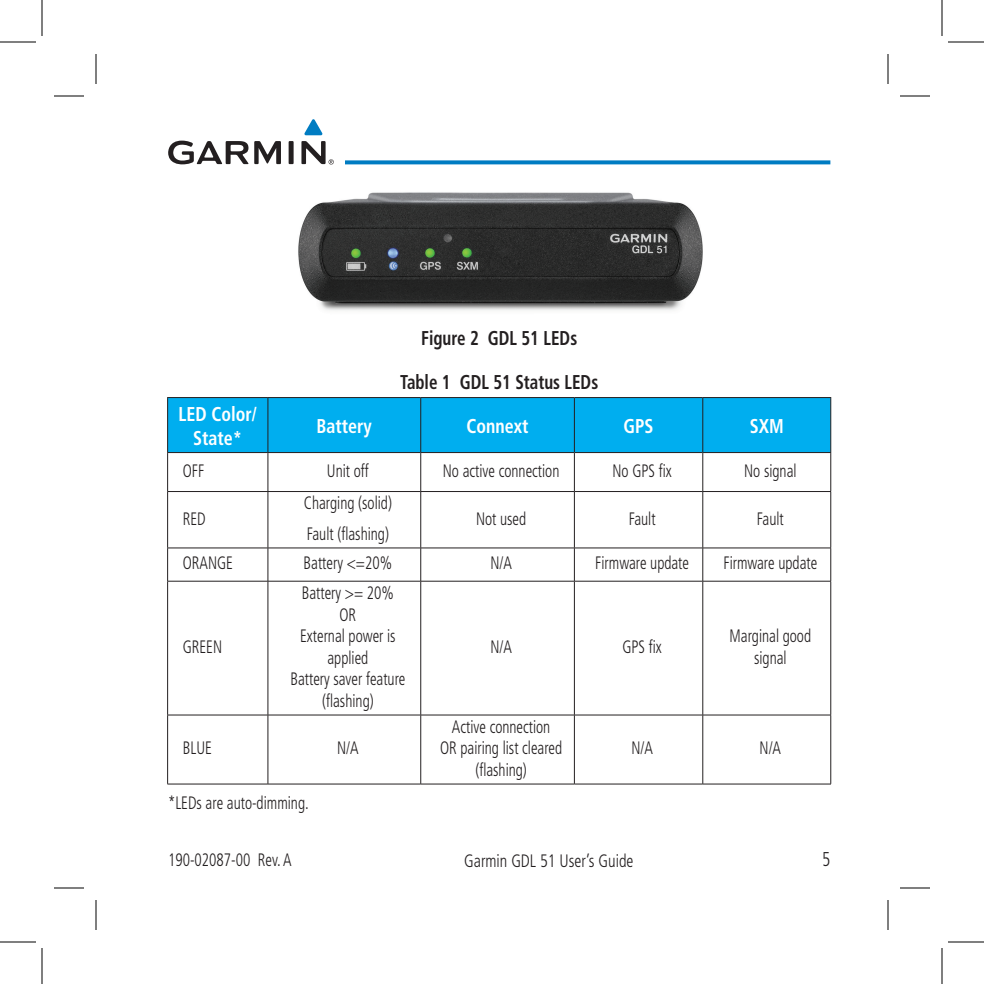
<style>
.page{position:relative;width:984px;height:984px;background:#fff}
.page>*{position:absolute;margin:0;border:0;box-sizing:border-box;transform-origin:0 0}
.t1{font:700 condensed 20px "Frutiger";color:#231f20;scale:.85 1}
.t2{font:700 condensed 20px/24px "Frutiger";color:#fff;text-align:center;scale:.9 1}
.t3{font:300 condensed 20px "Frutiger";color:#231f20;scale:.85 1}
.t4{font:300 condensed 18px/21.6px "Frutiger";color:#231f20;text-align:center;scale:.85 1}
.t5{font:300 condensed 18px "Frutiger";color:#231f20;scale:.9 1}
</style>
<div class="page">
<svg style="left:345px;top:160px;width:485px;height:4px;background:#1988c8"></svg>
<svg style="left:304px;top:119px;width:18px;height:16px"></svg>
<svg style="left:168px;top:141px;width:166px;height:24px"></svg>
<img style="left:298px;top:192px;width:405px;height:119px">
<div style="left:168px;top:398px;width:662px;height:54px;background:#00aeef"></div>
<hr style="left:268px;top:398px;width:1px;height:54px;background:#231f20">
<hr style="left:420px;top:398px;width:1px;height:54px;background:#231f20">
<hr style="left:574px;top:398px;width:1px;height:54px;background:#231f20">
<hr style="left:702px;top:398px;width:1px;height:54px;background:#231f20">
<hr style="left:167px;top:397px;width:101px;height:1px;background:#231f20">
<hr style="left:167px;top:398px;width:1px;height:54px;background:#231f20">
<hr style="left:268px;top:397px;width:153px;height:1px;background:#231f20">
<hr style="left:421px;top:397px;width:153px;height:1px;background:#231f20">
<hr style="left:574px;top:397px;width:129px;height:1px;background:#231f20">
<hr style="left:703px;top:397px;width:128px;height:1px;background:#231f20">
<hr style="left:830px;top:398px;width:1px;height:54px;background:#231f20">
<hr style="left:167px;top:452px;width:101px;height:1px;background:#231f20">
<hr style="left:268px;top:452px;width:153px;height:1px;background:#231f20">
<hr style="left:421px;top:452px;width:153px;height:1px;background:#231f20">
<hr style="left:574px;top:452px;width:129px;height:1px;background:#231f20">
<hr style="left:703px;top:452px;width:128px;height:1px;background:#231f20">
<hr style="left:167px;top:453px;width:1px;height:38px;background:#231f20">
<hr style="left:268px;top:453px;width:1px;height:38px;background:#231f20">
<hr style="left:420px;top:453px;width:1px;height:38px;background:#231f20">
<hr style="left:574px;top:453px;width:1px;height:38px;background:#231f20">
<hr style="left:702px;top:453px;width:1px;height:38px;background:#231f20">
<hr style="left:830px;top:453px;width:1px;height:38px;background:#231f20">
<hr style="left:167px;top:491px;width:101px;height:1px;background:#231f20">
<hr style="left:167px;top:492px;width:1px;height:56px;background:#231f20">
<hr style="left:268px;top:491px;width:153px;height:1px;background:#231f20">
<hr style="left:268px;top:492px;width:1px;height:56px;background:#231f20">
<hr style="left:421px;top:491px;width:153px;height:1px;background:#231f20">
<hr style="left:420px;top:492px;width:1px;height:56px;background:#231f20">
<hr style="left:574px;top:491px;width:129px;height:1px;background:#231f20">
<hr style="left:574px;top:492px;width:1px;height:56px;background:#231f20">
<hr style="left:703px;top:491px;width:128px;height:1px;background:#231f20">
<hr style="left:702px;top:492px;width:1px;height:56px;background:#231f20">
<hr style="left:830px;top:492px;width:1px;height:56px;background:#231f20">
<hr style="left:167px;top:548px;width:101px;height:1px;background:#231f20">
<hr style="left:167px;top:548px;width:1px;height:33px;background:#231f20">
<hr style="left:268px;top:548px;width:153px;height:1px;background:#231f20">
<hr style="left:268px;top:548px;width:1px;height:33px;background:#231f20">
<hr style="left:421px;top:548px;width:153px;height:1px;background:#231f20">
<hr style="left:420px;top:548px;width:1px;height:33px;background:#231f20">
<hr style="left:574px;top:548px;width:129px;height:1px;background:#231f20">
<hr style="left:574px;top:548px;width:1px;height:33px;background:#231f20">
<hr style="left:703px;top:548px;width:128px;height:1px;background:#231f20">
<hr style="left:702px;top:548px;width:1px;height:33px;background:#231f20">
<hr style="left:830px;top:548px;width:1px;height:33px;background:#231f20">
<hr style="left:167px;top:581px;width:101px;height:1px;background:#231f20">
<hr style="left:167px;top:581px;width:1px;height:134px;background:#231f20">
<hr style="left:268px;top:581px;width:153px;height:1px;background:#231f20">
<hr style="left:268px;top:581px;width:1px;height:134px;background:#231f20">
<hr style="left:421px;top:581px;width:153px;height:1px;background:#231f20">
<hr style="left:420px;top:581px;width:1px;height:134px;background:#231f20">
<hr style="left:574px;top:581px;width:129px;height:1px;background:#231f20">
<hr style="left:574px;top:581px;width:1px;height:134px;background:#231f20">
<hr style="left:703px;top:581px;width:128px;height:1px;background:#231f20">
<hr style="left:702px;top:581px;width:1px;height:134px;background:#231f20">
<hr style="left:830px;top:581px;width:1px;height:134px;background:#231f20">
<hr style="left:167px;top:715px;width:101px;height:1px;background:#231f20">
<hr style="left:167px;top:715px;width:1px;height:69px;background:#231f20">
<hr style="left:268px;top:715px;width:153px;height:1px;background:#231f20">
<hr style="left:268px;top:715px;width:1px;height:69px;background:#231f20">
<hr style="left:421px;top:715px;width:153px;height:1px;background:#231f20">
<hr style="left:420px;top:715px;width:1px;height:69px;background:#231f20">
<hr style="left:574px;top:715px;width:129px;height:1px;background:#231f20">
<hr style="left:574px;top:715px;width:1px;height:69px;background:#231f20">
<hr style="left:703px;top:715px;width:128px;height:1px;background:#231f20">
<hr style="left:702px;top:715px;width:1px;height:69px;background:#231f20">
<hr style="left:830px;top:715px;width:1px;height:69px;background:#231f20">
<hr style="left:167px;top:784px;width:101px;height:1px;background:#231f20">
<hr style="left:268px;top:784px;width:153px;height:1px;background:#231f20">
<hr style="left:421px;top:784px;width:153px;height:1px;background:#231f20">
<hr style="left:574px;top:784px;width:129px;height:1px;background:#231f20">
<hr style="left:703px;top:784px;width:128px;height:1px;background:#231f20">
<hr style="left:54px;top:96px;width:30px;height:1px;background:#000">
<hr style="left:900px;top:96px;width:30px;height:1px;background:#000">
<hr style="left:54px;top:888px;width:30px;height:1px;background:#000">
<hr style="left:900px;top:888px;width:30px;height:1px;background:#000">
<hr style="left:96px;top:54px;width:1px;height:30px;background:#000">
<hr style="left:96px;top:900px;width:1px;height:30px;background:#000">
<hr style="left:888px;top:54px;width:1px;height:30px;background:#000">
<hr style="left:888px;top:900px;width:1px;height:30px;background:#000">
<hr style="left:0;top:42px;width:36px;height:1px;background:#000">
<hr style="left:948px;top:42px;width:36px;height:1px;background:#000">
<hr style="left:0;top:942px;width:36px;height:1px;background:#000">
<hr style="left:948px;top:942px;width:36px;height:1px;background:#000">
<hr style="left:42px;top:0;width:1px;height:36px;background:#000">
<hr style="left:42px;top:948px;width:1px;height:36px;background:#000">
<hr style="left:942px;top:0;width:1px;height:36px;background:#000">
<hr style="left:942px;top:948px;width:1px;height:36px;background:#000">
<p class="t2" style="left:179px;top:402px;width:89px">LED Color/<br>State*</p>
<p class="t1" style="left:421px;top:326px;width:185px">Figure 2 GDL 51 LEDs</p>
<p class="t1" style="left:400px;top:370px;width:235px">Table 1 GDL 51 Status LEDs</p>
<p class="t2" style="left:317px;top:414px;width:63px">Battery</p>
<p class="t2" style="left:467px;top:414px;width:70px">Connext</p>
<p class="t2" style="left:624px;top:414px;width:35px">GPS</p>
<p class="t2" style="left:750px;top:414px;width:39px">SXM</p>
<p class="t4" style="left:183px;top:460px;width:27px">OFF</p>
<p class="t4" style="left:327px;top:460px;width:51px">Unit off</p>
<p class="t4" style="left:443px;top:460px;width:139px">No active connection</p>
<p class="t4" style="left:613px;top:460px;width:71px">No GPS fix</p>
<p class="t4" style="left:744px;top:460px;width:63px">No signal</p>
<p class="t4" style="left:183px;top:508px;width:28px">RED</p>
<p class="t4" style="left:304px;top:488px;width:105px;line-height:30.6px;text-align:left">Charging (solid)<br>Fault (flashing)</p>
<p class="t4" style="left:476px;top:508px;width:61px">Not used</p>
<p class="t4" style="left:629px;top:508px;width:33px">Fault</p>
<p class="t4" style="left:757px;top:508px;width:33px">Fault</p>
<p class="t4" style="left:183px;top:553px;width:61px">ORANGE</p>
<p class="t4" style="left:304px;top:553px;width:106px">Battery &lt;=20%</p>
<p class="t4" style="left:490px;top:553px;width:27px">N/A</p>
<p class="t4" style="left:595px;top:553px;width:112px">Firmware update</p>
<p class="t4" style="left:723px;top:553px;width:112px">Firmware update</p>
<p class="t4" style="left:183px;top:636px;width:48px">GREEN</p>
<p class="t4" style="left:290px;top:582px;width:137px">Battery &gt;= 20%<br>OR<br>External power is applied<br>Battery saver feature (flashing)</p>
<p class="t4" style="left:183px;top:738px;width:36px">BLUE</p>
<p class="t4" style="left:337px;top:738px;width:27px">N/A</p>
<p class="t4" style="left:168px;top:793px;width:167px">*LEDs are auto-dimming.</p>
<p class="t4" style="left:490px;top:636px;width:27px">N/A</p>
<p class="t4" style="left:622px;top:636px;width:48px">GPS fix</p>
<p class="t4" style="left:730px;top:625px;width:98px">Marginal good signal</p>
<p class="t4" style="left:440px;top:716px;width:145px">Active connection<br>OR pairing list cleared (flashing)</p>
<p class="t4" style="left:631px;top:738px;width:27px">N/A</p>
<p class="t4" style="left:760px;top:738px;width:27px">N/A</p>
<p class="t4" style="left:168px;top:850px;width:147px">190-02087-00 Rev. A</p>
<p class="t5" style="left:464px;top:850px;width:189px">Garmin GDL 51 User’s Guide</p>
<p class="t3" style="left:822px;top:848px;width:11px">5</p>
</div>
